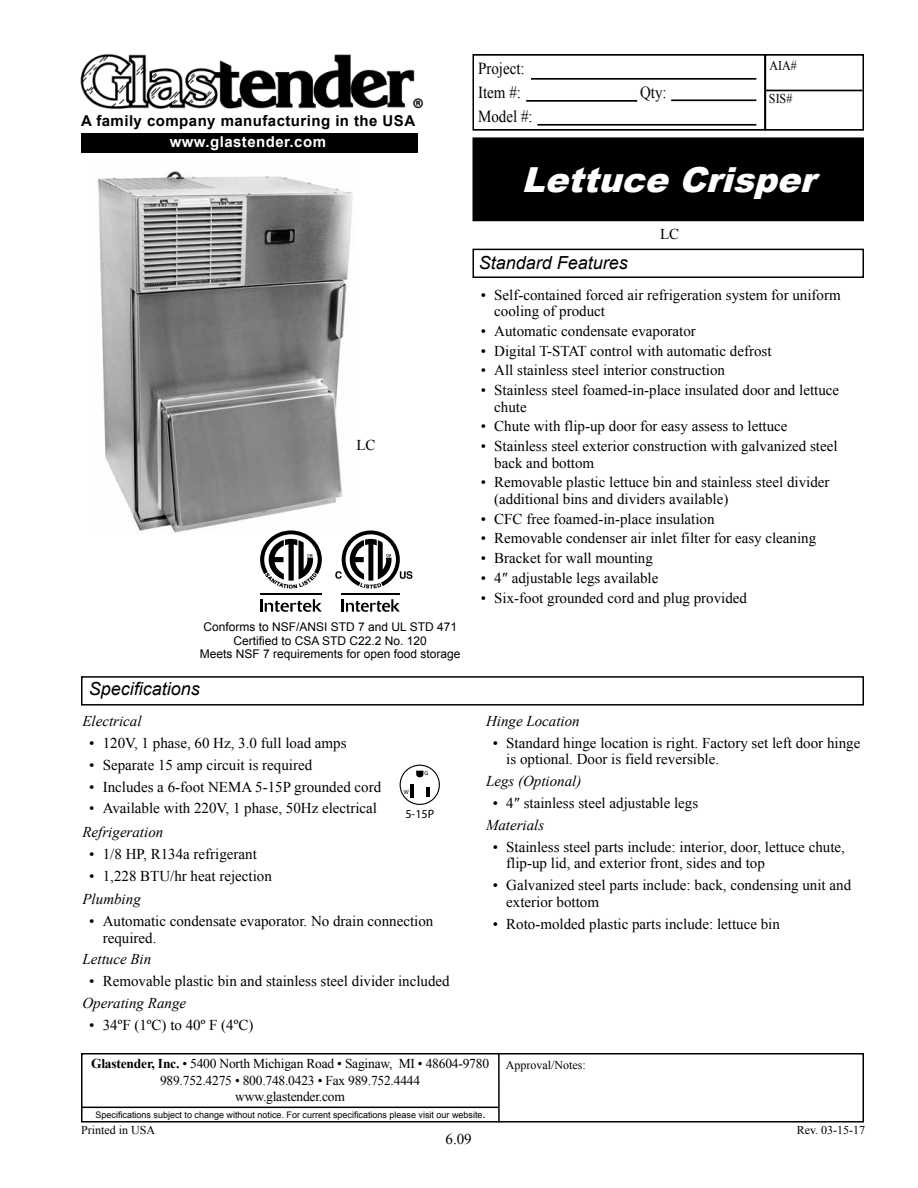
<style>
.page{position:relative;width:918px;height:1188px;background:#fff}
.page>*{position:absolute;margin:0;border:0;box-sizing:border-box;transform-origin:0 0}
.t1{font:italic 900 34.5px "Arial";color:#fff}
.t2{font:italic 18px "Arial";color:#000}
.t3{font:16.8px/23.5px "Times New Roman";color:#000;scale:.89 1}
.t4{font:15px/16.5px "Times New Roman";color:#000}
.t5{font:italic 15px "Times New Roman";color:#000}
.t6{font:700 15px "Arial";letter-spacing:.03em;color:#000}
.t7{font:700 15px "Arial";letter-spacing:.03em;color:#fff}
.t8{font:13.5px/16.2px "Times New Roman";letter-spacing:-.015em;color:#000;text-align:center}
.t9{font:13.5px "Times New Roman";letter-spacing:-.015em;color:#000;scale:.89 1}
.t10{font:12.15px "Myriad Pro";color:#000}
.t11{font:12px/13.5px "Arial";color:#000;text-align:center}
.t12{font:12px "Times New Roman";color:#000}
.t13{font:9px "Arial";color:#000}
.t14{font:6px "Myriad Pro";color:#000}
.s1{font-weight:700}
</style>
<div class="page">
<div style="left:473px;top:138px;width:390px;height:82px;background:#000"></div>
<div style="left:472px;top:137px;width:392px;height:84px;border:2px solid #000"></div>
<div style="left:81px;top:1053px;width:783px;height:70px;border:2px solid #000"></div>
<hr style="left:498px;top:1054px;width:2px;height:68px;background:#000">
<hr style="left:81px;top:1107px;width:418px;height:1px;background:#000">
<div style="left:472px;top:54px;width:294px;height:77px;border:2px solid #000"></div>
<hr style="left:531px;top:78px;width:225px;height:2px;background:#000">
<hr style="left:526px;top:100px;width:111px;height:2px;background:#000">
<hr style="left:671px;top:99px;width:85px;height:2px;background:#000">
<hr style="left:537px;top:124px;width:219px;height:2px;background:#000">
<div style="left:765px;top:54px;width:99px;height:77px;border:2px solid #000"></div>
<hr style="left:765px;top:90px;width:97px;height:1px;background:#000">
<div style="left:81px;top:676px;width:783px;height:30px;border:2px solid #000"></div>
<img style="left:80px;top:54px;width:343px;height:55px">
<div style="left:81px;top:133px;width:336px;height:20px;background:#000"></div>
<img style="left:97px;top:171px;width:256px;height:362px">
<div style="left:472px;top:249px;width:392px;height:29px;border:2px solid #000"></div>
<svg style="left:342px;top:599px;width:58px;height:13px"></svg>
<hr style="left:342px;top:593px;width:58px;height:1px;background:#000">
<svg style="left:335px;top:530px;width:78px;height:59px"></svg>
<div style="left:400px;top:765px;width:40px;height:40px;border:1px solid #000;border-radius:50%"></div>
<svg style="left:426px;top:787px;width:3px;height:10px"></svg>
<hr style="left:410px;top:784px;width:4px;height:14px;background:#000">
<svg style="left:416px;top:771px;width:7px;height:6px"></svg>
<svg style="left:260px;top:599px;width:62px;height:13px"></svg>
<hr style="left:260px;top:593px;width:62px;height:1px;background:#000">
<svg style="left:260px;top:530px;width:62px;height:59px"></svg>
<p class="t6" style="left:81px;top:110px;width:336px">A family company manufacturing in the USA</p>
<p class="t7" style="left:170px;top:131px;width:158px">www.glastender.com</p>
<p class="t4" style="left:356px;top:437px;width:21px">LC</p>
<p class="t11" style="left:200px;top:621px;width:262px">Conforms to NSF/ANSI STD 7 and UL STD 471<br>Certified to CSA STD C22.2 No. 120<br>Meets NSF 7 requirements for open food storage</p>
<p class="t2" style="left:89px;top:677px;width:113px">Specifications</p>
<p class="t5" style="left:82px;top:710px;width:61px">Electrical</p>
<p class="t4" style="left:89px;top:734px;width:259px">• 120V, 1 phase, 60 Hz, 3.0 full load amps</p>
<p class="t4" style="left:89px;top:756px;width:225px">• Separate 15 amp circuit is required</p>
<p class="t4" style="left:89px;top:778px;width:294px">• Includes a 6-foot NEMA 5-15P grounded cord</p>
<p class="t4" style="left:89px;top:800px;width:289px">• Available with 220V, 1 phase, 50Hz electrical</p>
<p class="t5" style="left:82px;top:822px;width:82px">Refrigeration</p>
<p class="t4" style="left:89px;top:845px;width:169px">• 1/8 HP, R134a refrigerant</p>
<p class="t4" style="left:89px;top:867px;width:184px">• 1,228 BTU/hr heat rejection</p>
<p class="t5" style="left:82px;top:889px;width:60px">Plumbing</p>
<p class="t4" style="left:103px;top:913px;width:332px;text-indent:-14px">• Automatic condensate evaporator. No drain connection required.</p>
<p class="t5" style="left:82px;top:949px;width:70px">Lettuce Bin</p>
<p class="t4" style="left:89px;top:973px;width:362px">• Removable plastic bin and stainless steel divider included</p>
<p class="t5" style="left:82px;top:993px;width:105px">Operating Range</p>
<p class="t4" style="left:89px;top:1017px;width:166px">• 34ºF (1ºC) to 40º F (4ºC)</p>
<p class="t14" style="left:425px;top:769px;width:5px">G</p>
<p class="t14" style="left:404px;top:788px;width:7px">W</p>
<p class="t10" style="left:405px;top:806px;width:30px">5-15P</p>
<p class="t3" style="left:478px;top:57px;width:54px">Project:<br>Item #:</p>
<p class="t3" style="left:478px;top:104px;width:63px">Model #:</p>
<p class="t3" style="left:640px;top:80px;width:31px">Qty:</p>
<p class="t9" style="left:770px;top:56px;width:32px">AIA#</p>
<p class="t9" style="left:769px;top:90px;width:28px">SIS#</p>
<h1 class="t1" style="left:522px;top:154px;width:308px">LettuceCrisper</h1>
<p class="t4" style="left:660px;top:226px;width:21px">LC</p>
<p class="t2" style="left:479px;top:251px;width:151px">Standard Features</p>
<p class="t4" style="left:494px;top:286px;width:348px;text-indent:-14px">• Self-contained forced air refrigeration system for uniform cooling of product</p>
<p class="t4" style="left:481px;top:322px;width:217px">• Automatic condensate evaporator</p>
<p class="t4" style="left:481px;top:342px;width:292px">• Digital T-STAT control with automatic defrost</p>
<p class="t4" style="left:481px;top:362px;width:246px">• All stainless steel interior construction</p>
<p class="t4" style="left:494px;top:382px;width:346px;text-indent:-14px">• Stainless steel foamed-in-place insulated door and lettuce chute</p>
<p class="t4" style="left:481px;top:418px;width:308px">• Chute with flip-up door for easy assess to lettuce</p>
<p class="t4" style="left:494px;top:438px;width:345px;text-indent:-14px">• Stainless steel exterior construction with galvanized steel back and bottom</p>
<p class="t4" style="left:494px;top:474px;width:337px;text-indent:-14px">• Removable plastic lettuce bin and stainless steel divider (additional bins and dividers available)</p>
<p class="t4" style="left:481px;top:510px;width:235px">• CFC free foamed-in-place insulation</p>
<p class="t4" style="left:481px;top:530px;width:337px">• Removable condenser air inlet filter for easy cleaning</p>
<p class="t4" style="left:481px;top:550px;width:174px">• Bracket for wall mounting</p>
<p class="t4" style="left:481px;top:569px;width:179px">• 4″ adjustable legs available</p>
<p class="t4" style="left:481px;top:589px;width:268px">• Six-foot grounded cord and plug provided</p>
<p class="t5" style="left:486px;top:710px;width:95px">Hinge Location</p>
<p class="t4" style="left:506px;top:734px;width:356px;text-indent:-14px">• Standard hinge location is right. Factory set left door hinge is optional. Door is field reversible.</p>
<p class="t5" style="left:486px;top:771px;width:97px">Legs (Optional)</p>
<p class="t4" style="left:493px;top:795px;width:207px">• 4″ stainless steel adjustable legs</p>
<p class="t5" style="left:486px;top:815px;width:60px">Materials</p>
<p class="t4" style="left:506px;top:838px;width:340px;text-indent:-14px">• Stainless steel parts include: interior, door, lettuce chute, flip-up lid, and exterior front, sides and top</p>
<p class="t4" style="left:506px;top:877px;width:346px;text-indent:-14px">• Galvanized steel parts include: back, condensing unit and exterior bottom</p>
<p class="t4" style="left:493px;top:915px;width:289px">• Roto-molded plastic parts include: lettuce bin</p>
<p class="t8" style="left:91px;top:1056px;width:399px"><span class="s1">Glastender, Inc.</span> • 5400 North Michigan Road • Saginaw, MI • 48604-9780<br>989.752.4275 • 800.748.0423 • Fax 989.752.4444<br>www.glastender.com</p>
<p class="t12" style="left:506px;top:1057px;width:81px">Approval/Notes:</p>
<p class="t13" style="left:96px;top:1108px;width:391px">Specifications subject to change without notice. For current specifications please visit our website<span class="s1">.</span></p>
<p class="t12" style="left:81px;top:1122px;width:76px">Printed in USA</p>
<p class="t4" style="left:446px;top:1131px;width:28px">6.09</p>
<p class="t12" style="left:797px;top:1122px;width:70px">Rev. 03-15-17</p>
</div>
